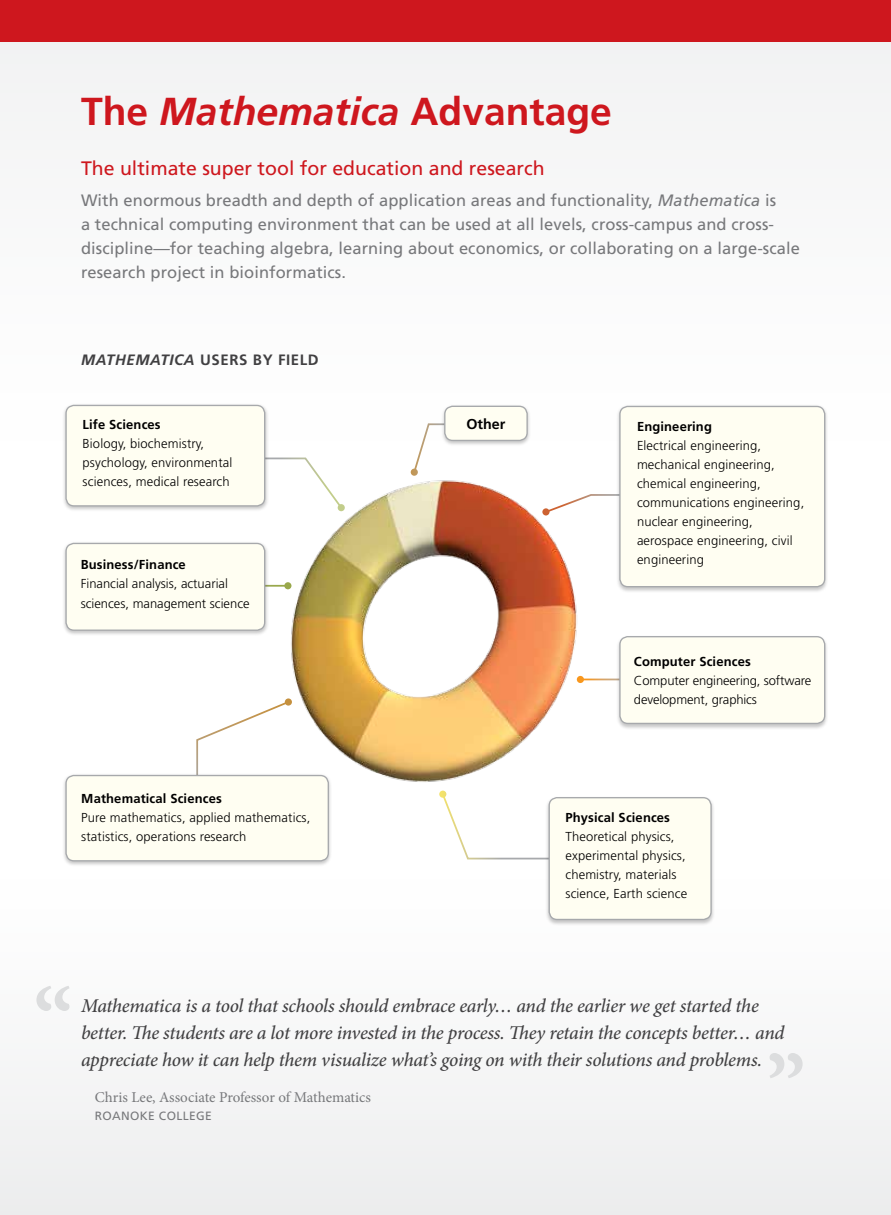
<style>
.page{position:relative;width:891px;height:1215px;background:#fff}
.page>*{position:absolute;margin:0;border:0;box-sizing:border-box;transform-origin:0 0}
.t1{font:700 39px "Frutiger";color:#ce171e}
.t2{font:italic 500 19.5px/27px "Minion Pro";letter-spacing:-.015em;color:#414042}
.t3{font:19.5px "Frutiger";color:#ce171e}
.t4{font:16.5px/24px "Frutiger";letter-spacing:.005em;color:#77787b}
.t5{font:15px "Minion Pro";letter-spacing:-.005em;color:#77787b}
.t6{font:700 15px "Frutiger";letter-spacing:.04em;color:#414042}
.t7{font:700 14.25px "Frutiger";color:#000}
.t8{font:300 13.05px/19px "Frutiger";letter-spacing:.01em;color:#000}
.t9{font:700 13.05px "Frutiger";letter-spacing:.01em;color:#000}
.t10{font:300 13.05px/19px "Frutiger";letter-spacing:-.01em;color:#000}
.t11{font:12px "Frutiger";letter-spacing:.03em;color:#77787b}
.s1{font-style:italic}
</style>
<div class="page">
<div style="left:0;top:0;width:891px;height:495px;background:#f9f9f9"></div>
<div style="left:0;top:845px;width:891px;height:370px;background:#f7f7f7"></div>
<div style="left:0;top:0;width:891px;height:41px;background:#ce171e"></div>
<svg style="left:587px;top:494px;width:29px;height:4px"></svg>
<img style="left:269px;top:471px;width:318px;height:311px">
<div style="left:616px;top:405px;width:213px;height:188px;background:#000;opacity:.23"></div>
<div style="left:620px;top:406px;width:205px;height:181px;background:#fffef2;border-radius:8px"></div>
<div style="left:619px;top:406px;width:206px;height:181px;border:1px solid #a7a9ac;border-radius:8px"></div>
<svg style="left:439px;top:791px;width:106px;height:69px"></svg>
<svg style="left:269px;top:457px;width:76px;height:54px"></svg>
<div style="left:545px;top:796px;width:170px;height:130px;background:#000;opacity:.23"></div>
<div style="left:549px;top:798px;width:162px;height:121px;background:#fffef2;border-radius:8px"></div>
<div style="left:549px;top:797px;width:163px;height:123px;border:1px solid #a7a9ac;border-radius:8px"></div>
<hr style="left:580px;top:679px;width:59px;height:1px;background:#fff">
<svg style="left:577px;top:676px;width:7px;height:7px"></svg>
<hr style="left:244px;top:585px;width:44px;height:2px;background:#fff">
<svg style="left:284px;top:582px;width:7px;height:7px"></svg>
<div style="left:616px;top:635px;width:213px;height:95px;background:#000;opacity:.23"></div>
<div style="left:620px;top:637px;width:205px;height:86px;background:#fffef2;border-radius:8px"></div>
<div style="left:619px;top:636px;width:206px;height:88px;border:1px solid #a7a9ac;border-radius:8px"></div>
<svg style="left:411px;top:423px;width:42px;height:53px"></svg>
<div style="left:441px;top:404px;width:90px;height:43px;background:#000;opacity:.23"></div>
<div style="left:445px;top:406px;width:82px;height:34px;background:#fffef2;border-radius:8px"></div>
<div style="left:444px;top:406px;width:84px;height:35px;border:1px solid #a7a9ac;border-radius:8px"></div>
<div style="left:62px;top:404px;width:207px;height:108px;background:#000;opacity:.23"></div>
<div style="left:66px;top:405px;width:199px;height:101px;background:#fffef2;border-radius:8px"></div>
<div style="left:65px;top:405px;width:200px;height:102px;border:1px solid #a7a9ac;border-radius:8px"></div>
<div style="left:62px;top:542px;width:207px;height:95px;background:#000;opacity:.23"></div>
<div style="left:66px;top:543px;width:199px;height:87px;background:#fffef2;border-radius:8px"></div>
<div style="left:65px;top:543px;width:200px;height:88px;border:1px solid #a7a9ac;border-radius:8px"></div>
<svg style="left:196px;top:698px;width:96px;height:76px"></svg>
<div style="left:62px;top:774px;width:271px;height:93px;background:#000;opacity:.23"></div>
<div style="left:66px;top:776px;width:262px;height:85px;background:#fffef2;border-radius:8px"></div>
<div style="left:65px;top:775px;width:264px;height:86px;border:1px solid #a7a9ac;border-radius:8px"></div>
<svg style="left:36px;top:986px;width:34px;height:25px"></svg>
<svg style="left:770px;top:1053px;width:33px;height:25px"></svg>
<h1 class="t1" style="left:81px;top:88px;width:532px">The <span class="s1">Mathematica</span> Advantage</h1>
<h2 class="t3" style="left:81px;top:157px;width:465px">The ultimate super tool for education and research</h2>
<p class="t4" style="left:81px;top:188px;width:720px">With enormous breadth and depth of application areas and functionality, <span class="s1">Mathematica</span> is<br>a technical computing environment that can be used at all levels, cross-campus and cross&shy;discipline—for teaching algebra, learning about economics, or collaborating on a large-scale research project in bioinformatics.</p>
<p class="t6" style="left:81px;top:351px;width:239px"><span class="s1">MATHEMATICA</span> USERS BY FIELD</p>
<p class="t9" style="left:83px;top:416px;width:80px">Life Sciences</p>
<p class="t7" style="left:467px;top:416px;width:40px">Other</p>
<p class="t8" style="left:83px;top:434px;width:151px">Biology, biochemistry, psychology, environmental sciences, medical research</p>
<p class="t9" style="left:81px;top:557px;width:107px">Business/Finance</p>
<p class="t8" style="left:81px;top:574px;width:170px">Financial analysis, actuarial sciences, management science</p>
<p class="t9" style="left:81px;top:790px;width:142px">Mathematical Sciences</p>
<p class="t8" style="left:81px;top:808px;width:231px">Pure mathematics, applied mathematics, statistics, operations research</p>
<p class="t9" style="left:637px;top:419px;width:76px">Engineering</p>
<p class="t8" style="left:637px;top:436px;width:169px">Electrical engineering, mechanical engineering, chemical engineering, communications engineering, nuclear engineering, aerospace engineering, civil engineering</p>
<p class="t9" style="left:634px;top:653px;width:118px">Computer Sciences</p>
<p class="t10" style="left:634px;top:671px;width:179px">Computer engineering, software development, graphics</p>
<p class="t9" style="left:565px;top:810px;width:106px">Physical Sciences</p>
<p class="t8" style="left:565px;top:827px;width:123px">Theoretical physics, experimental physics, chemistry, materials science, Earth science</p>
<p class="t2" style="left:81px;top:993px;width:705px">Mathematica is a tool that schools should embrace early… and the earlier we get started the better. The students are a lot more invested in the process. They retain the concepts better… and appreciate how it can help them visualize what’s going on with their solutions and problems.</p>
<p class="t5" style="left:95px;top:1087px;width:278px">Chris Lee, Associate Professor of Mathematics</p>
<p class="t11" style="left:95px;top:1108px;width:119px">ROANOKE COLLEGE</p>
</div>
